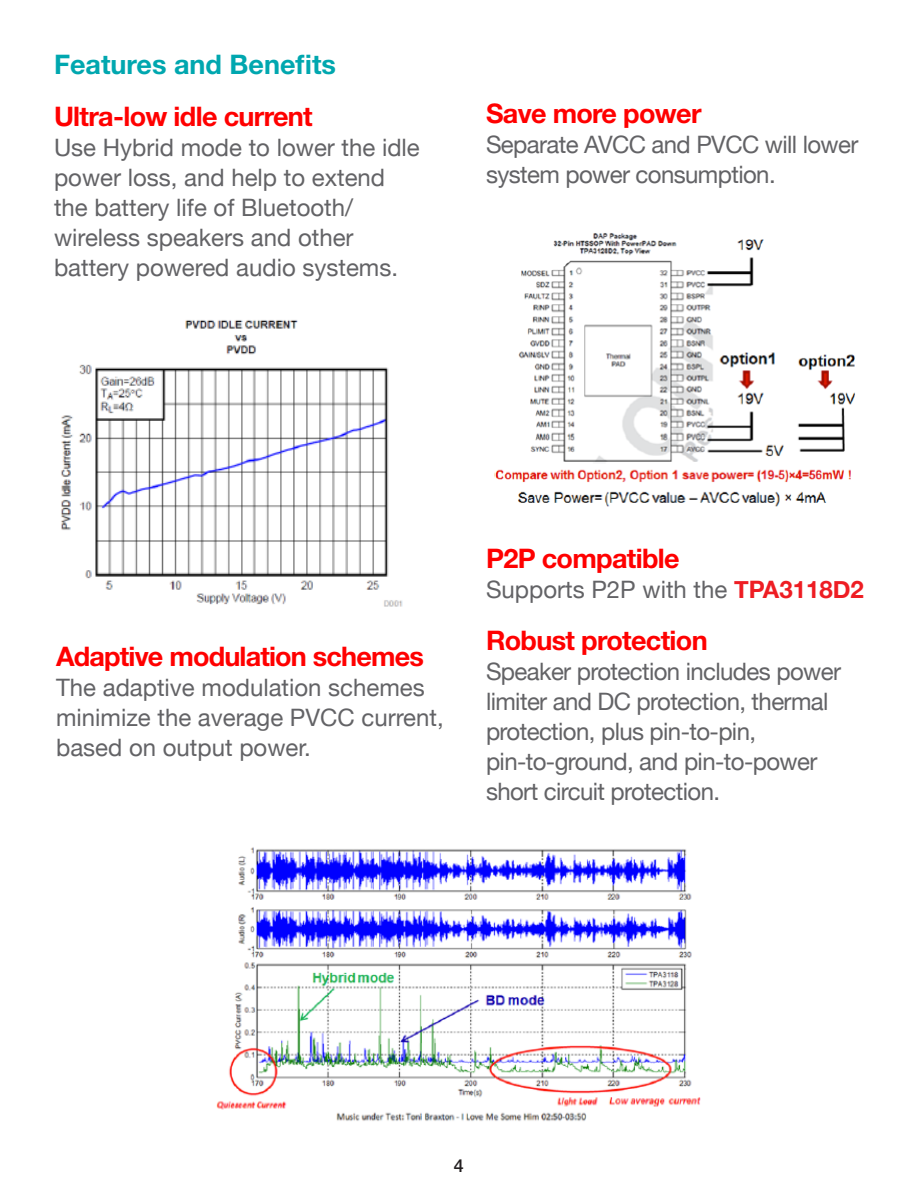
<style>
.page{position:relative;width:918px;height:1188px;background:#fff}
.page>*{position:absolute;margin:0;border:0;box-sizing:border-box;transform-origin:0 0}
.t1{font:700 27px "Helvetica Neue LT Std";letter-spacing:-.025em;color:#f00}
.t2{font:700 27px "Helvetica Neue LT Std";color:#00a7af}
.t3{font:24px/30px "Helvetica Neue";color:#636366}
.t4{font:24px/30px "Helvetica Neue";letter-spacing:-.025em;color:#636366}
.t5{font:500 18px "Helvetica Neue LT Std";color:#231f20}
.s1{font-weight:700;color:#ee1d23}
</style>
<div class="page">
<img style="left:494px;top:233px;width:361px;height:274px">
<img style="left:216px;top:847px;width:485px;height:274px">
<img style="left:61px;top:320px;width:342px;height:287px">
<p class="t2" style="left:54px;top:48px;width:284px">Features and Benefits</p>
<p class="t1" style="left:54px;top:100px;width:260px">Ultra-low idle current</p>
<p class="t3" style="left:54px;top:134px;width:367px">Use Hybrid mode to lower the idle power loss, and help to extend the battery life of Bluetooth/ wireless speakers and other battery powered audio systems.</p>
<p class="t1" style="left:486px;top:96px;width:217px">Save more power</p>
<p class="t4" style="left:486px;top:131px;width:374px">Separate AVCC and PVCC will lower system power consumption.</p>
<p class="t1" style="left:56px;top:640px;width:369px">Adaptive modulation schemes</p>
<p class="t3" style="left:56px;top:674px;width:389px">The adaptive modulation schemes minimize the average PVCC current, based on output power.</p>
<p class="t1" style="left:486px;top:541px;width:195px">P2P compatible</p>
<p class="t3" style="left:486px;top:576px;width:379px">Supports P2P with the <span class="s1">TPA3118D2</span></p>
<p class="t1" style="left:486px;top:624px;width:223px">Robust protection</p>
<p class="t4" style="left:486px;top:658px;width:357px">Speaker protection includes power limiter and DC protection, thermal protection, plus pin-to-pin, pin-to-ground, and pin-to-power short circuit protection.</p>
<p class="t5" style="left:454px;top:1155px;width:12px">4</p>
</div>
